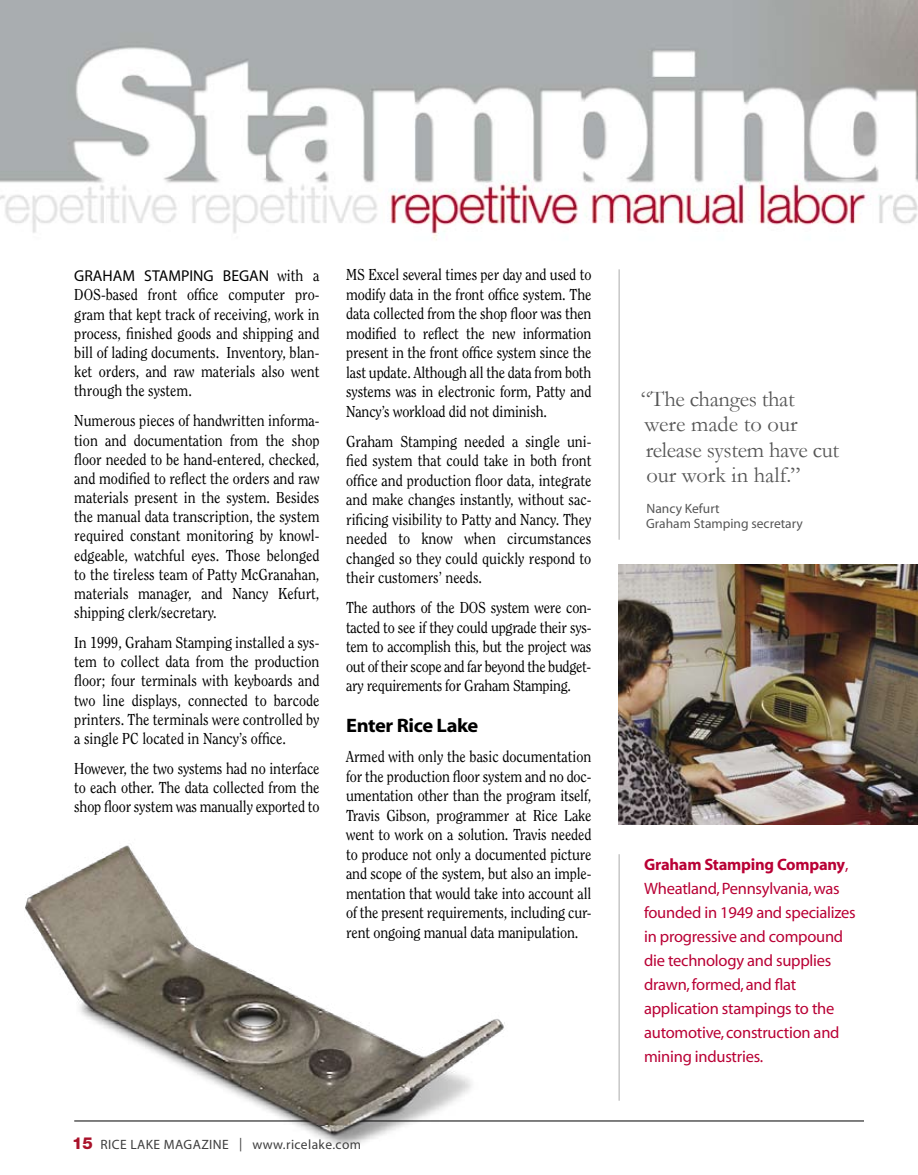
<style>
.page{position:relative;width:918px;height:1175px;background:#fff}
.page>*{position:absolute;margin:0;border:0;box-sizing:border-box;transform-origin:0 0}
.t1{font:22.5px/25.5px "Garamond";letter-spacing:-.015em;color:#565656}
.t2{font:700 19.5px "Myriad";letter-spacing:-.02em;color:#000;scale:1.05 1}
.t3{font:16.5px/24px "Myriad";letter-spacing:-.015em;color:#b90035}
.t4{font:15.75px/19.5px "Clearface Std";letter-spacing:-.005em;color:#000;text-align:justify;scale:.9 1}
.t5{font:15.75px "Myriad";color:#000}
.t6{font:13.5px "Myriad";letter-spacing:.03em;color:#3e3e3e}
.t7{font:13.5px/15px "Myriad";color:#565656}
.s1{font-family:"Helvetica Neue LT Std";font-weight:800;font-size:16.5px;color:#a9122a}
.s2{font-weight:700}
</style>
<div class="page">
<hr style="left:74px;top:1120px;width:790px;height:1px;background:#000">
<img style="left:0;top:0;width:918px;height:240px">
<img style="left:25px;top:845px;width:519px;height:302px">
<img style="left:619px;top:565px;width:299px;height:260px">
<hr style="left:619px;top:269px;width:1px;height:270px;background:#aaa">
<hr style="left:619px;top:854px;width:1px;height:246px;background:#aaa">
<p class="t4" style="left:74px;top:266px;width:274px;text-indent:203px">with a DOS-based front office computer pro&shy;gram that kept track of receiving, work in process, finished goods and shipping and bill of lading documents. Inventory, blan&shy;ket orders, and raw materials also went through the system.</p>
<p class="t4" style="left:74px;top:411px;width:274px">Numerous pieces of handwritten informa&shy;tion and documentation from the shop floor needed to be hand-entered, checked, and modified to reflect the orders and raw materials present in the system. Besides the manual data transcription, the system required constant monitoring by knowl&shy;edgeable, watchful eyes. Those belonged to the tireless team of Patty McGranahan, materials manager, and Nancy Kefurt, shipping clerk/secretary.</p>
<p class="t4" style="left:74px;top:633px;width:274px">In 1999, Graham Stamping installed a sys&shy;tem to collect data from the production floor; four terminals with keyboards and two line displays, connected to barcode printers. The terminals were controlled by a single PC located in Nancy’s office.</p>
<p class="t4" style="left:74px;top:759px;width:274px">However, the two systems had no interface to each other. The data collected from the shop floor system was manually exported to</p>
<p class="t5" style="left:74px;top:268px;width:51px">Graham</p>
<p class="t5" style="left:144px;top:268px;width:25px">stamping</p>
<p class="t5" style="left:223px;top:268px;width:27px">began</p>
<p class="t4" style="left:346px;top:265px;width:274px">MS Excel several times per day and used to modify data in the front office system. The data collected from the shop floor was then modified to reflect the new information present in the front office system since the last update. Although all the data from both systems was in electronic form, Patty and Nancy’s workload did not diminish.</p>
<p class="t4" style="left:346px;top:432px;width:274px">Graham Stamping needed a single uni&shy;fied system that could take in both front office and production floor data, integrate and make changes instantly, without sac&shy;rificing visibility to Patty and Nancy. They needed to know when circumstances changed so they could quickly respond to their customers’ needs.</p>
<p class="t4" style="left:346px;top:598px;width:274px">The authors of the DOS system were con&shy;tacted to see if they could upgrade their sys&shy;tem to accomplish this, but the project was out of their scope and far beyond the budget&shy;ary requirements for Graham Stamping.</p>
<p class="t2" style="left:346px;top:715px;width:127px">Enter Rice Lake</p>
<p class="t4" style="left:346px;top:747px;width:274px">Armed with only the basic documentation for the production floor system and no doc&shy;umentation other than the program itself, Travis Gibson, programmer at Rice Lake went to work on a solution. Travis needed to produce not only a documented picture and scope of the system, but also an imple&shy;mentation that would take into account all of the present requirements, including cur&shy;rent ongoing manual data manipulation.</p>
<p class="t6" style="left:72px;top:1137px;width:291px"><span class="s1">15</span> RICE LAKE MAGAZINE | www.ricelake.com</p>
<h1 class="t1" style="left:641px;top:385px;width:200px">“The changes that were made to our release system have cut our work in half.”</h1>
<p class="t7" style="left:646px;top:502px;width:158px">Nancy Kefurt<br>Graham Stamping secretary</p>
<p class="t3" style="left:644px;top:853px;width:213px"><span class="s2">Graham Stamping Company</span>,<br>Wheatland, Pennsylvania, was founded in 1949 and specializes in progressive and compound die technology and supplies drawn, formed, and flat application stampings to the automotive, construction and mining industries.</p>
</div>
